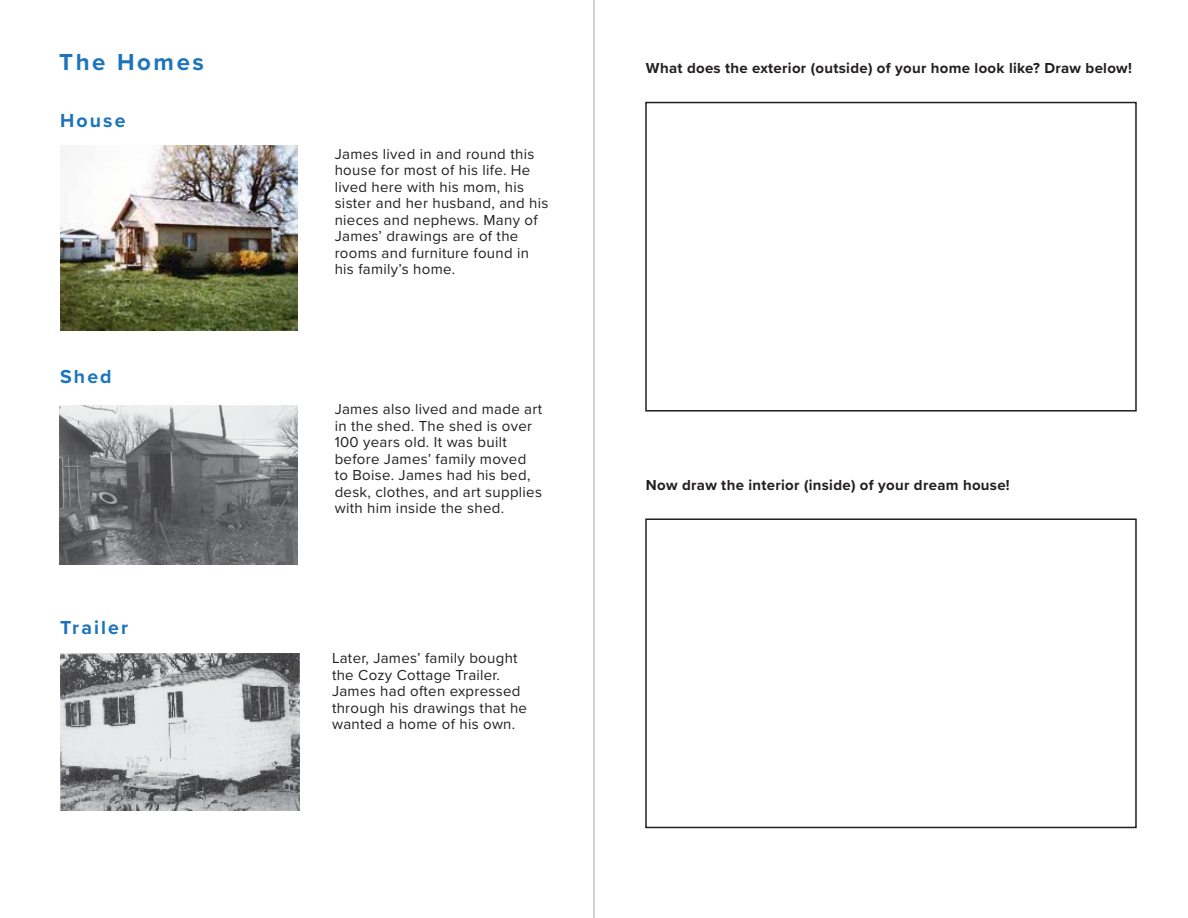
<style>
.page{position:relative;width:1188px;height:918px;background:#fff}
.page>*{position:absolute;margin:0;border:0;box-sizing:border-box;transform-origin:0 0}
.t1{font:700 24px "Proxima Nova";letter-spacing:.11em;color:#1c75bc}
.t2{font:700 19.5px "Proxima Nova";letter-spacing:.11em;color:#1c75bc}
.t3{font:15px/16.5px "Proxima Nova";letter-spacing:.02em;color:#231f20}
.t4{font:700 15px "Proxima Nova";letter-spacing:.02em;color:#231f20}
</style>
<div class="page">
<div style="left:645px;top:102px;width:492px;height:310px;background:#fff;border:2px solid #231f20"></div>
<div style="left:645px;top:518px;width:492px;height:310px;background:#fff;border:2px solid #231f20"></div>
<hr style="left:594px;top:0;width:1px;height:918px;background:#a7a9ac">
<img style="left:60px;top:146px;width:238px;height:184px">
<img style="left:59px;top:405px;width:239px;height:160px">
<img style="left:60px;top:653px;width:240px;height:157px">
<h1 class="t1" style="left:59px;top:44px;width:146px">The Homes</h1>
<p class="t4" style="left:646px;top:57px;width:487px">What does the exterior (outside) of your home look like? Draw below!</p>
<h2 class="t2" style="left:60px;top:106px;width:67px">House</h2>
<h2 class="t2" style="left:60px;top:362px;width:53px">Shed</h2>
<h2 class="t2" style="left:60px;top:613px;width:70px">Trailer</h2>
<p class="t3" style="left:335px;top:145px;width:215px">James lived in and round this house for most of his life. He lived here with his mom, his sister and her husband, and his nieces and nephews. Many of<br>James’ drawings are of the rooms and furniture found in his family’s home.</p>
<p class="t3" style="left:335px;top:400px;width:209px">James also lived and made art in the shed. The shed is over<br>100 years old. It was built before James’ family moved to Boise. James had his bed, desk, clothes, and art supplies with him inside the shed.</p>
<p class="t3" style="left:332px;top:650px;width:197px">Later, James’ family bought the Cozy Cottage Trailer.<br>James had often expressed through his drawings that he wanted a home of his own.</p>
<p class="t4" style="left:646px;top:474px;width:365px">Now draw the interior (inside) of your dream house!</p>
</div>
